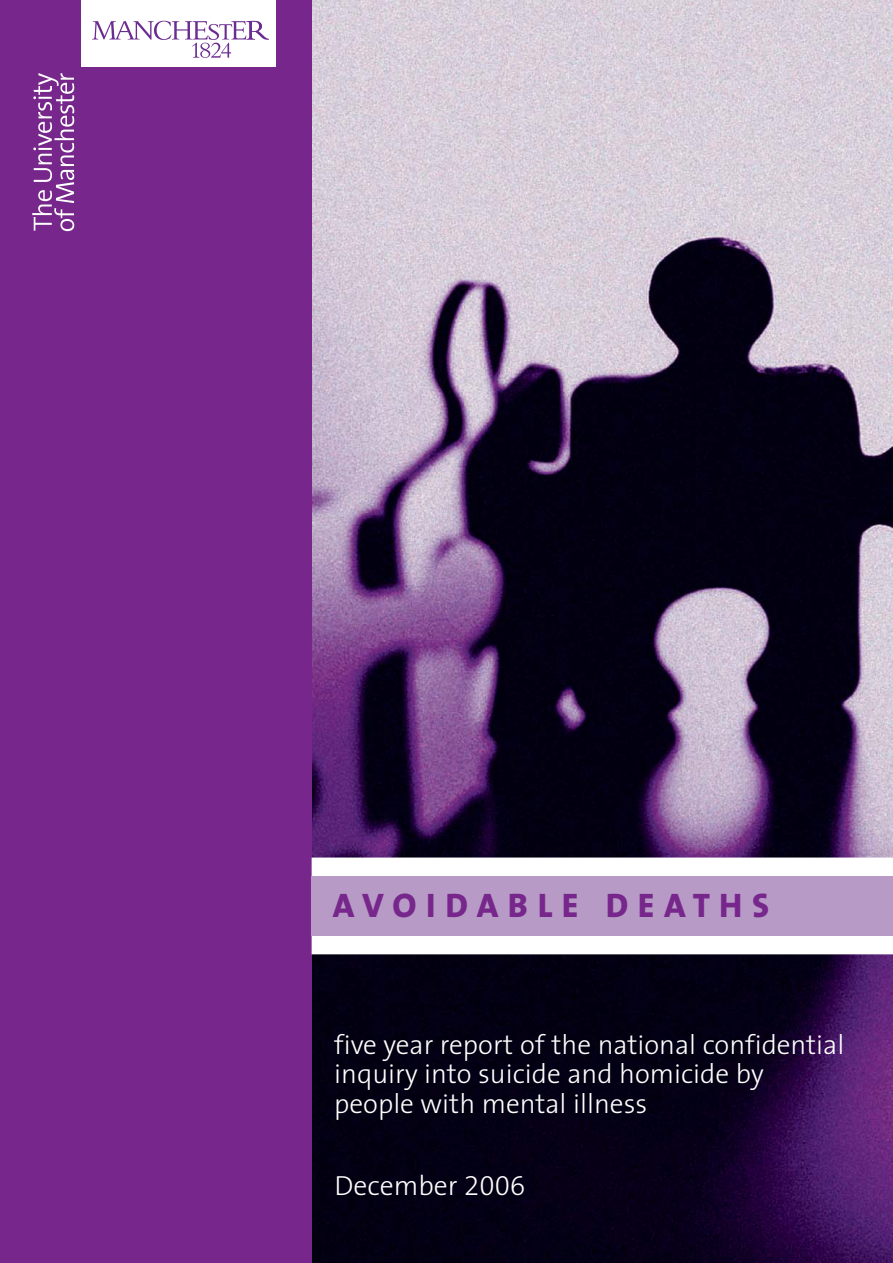
<style>
.page{position:relative;width:893px;height:1263px;background:#fff}
.page>*{position:absolute;margin:0;border:0;box-sizing:border-box;transform-origin:0 0}
.t1{font:800 34.2px "The Sans";letter-spacing:.28em;color:#77278b}
.t2{font:300 27.75px "The Sans";color:#fff}
.t3{font:300 27.3px/29.7px "The Sans";color:#fff}
.s1{font-family:"The Sans Light Expert";font-weight:400}
</style>
<div class="page">
<hr style="left:0;top:0;width:1px;height:1263px;background:#77278b">
<img style="left:312px;top:0;width:581px;height:1263px">
<div style="left:1px;top:0;width:311px;height:1263px;background:#77278b"></div>
<div style="left:82px;top:0;width:194px;height:67px;background:#fff"></div>
<svg style="left:92px;top:21px;width:177px;height:37px"></svg>
<svg style="left:32px;top:73px;width:42px;height:158px"></svg>
<div style="left:312px;top:857px;width:581px;height:22px;background:#fff"></div>
<div style="left:312px;top:933px;width:581px;height:21px;background:#fff"></div>
<div style="left:312px;top:876px;width:581px;height:60px;background:#b89ac7"></div>
<p class="t1" style="left:333px;top:890px;width:438px">AVOIDABLE DEATHS</p>
<p class="t3" style="left:334px;top:1032px;width:512px">five year report of the national confidential inquiry into suicide and homicide by people with mental illness</p>
<p class="t2" style="left:334px;top:1175px;width:192px">December <span class="s1">2006</span></p>
</div>
